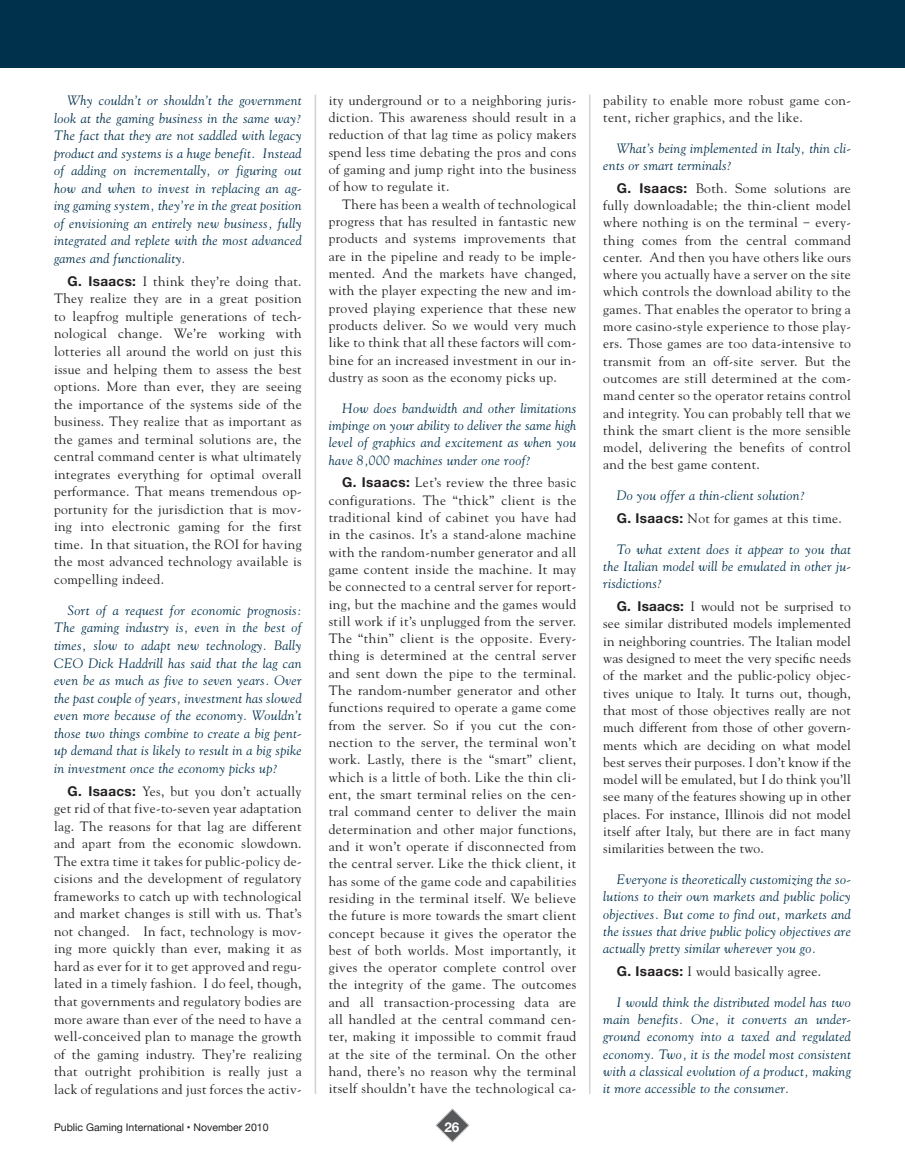
<style>
.page{position:relative;width:905px;height:1175px;background:#fff}
.page>*{position:absolute;margin:0;border:0;box-sizing:border-box;transform-origin:0 0}
.t1{font:13.5px/17.2px "Goudy";letter-spacing:.025em;color:#231f20;text-align:justify}
.t2{font:italic 13.5px/17.5px "Goudy";letter-spacing:.025em;color:#00314c;text-align:justify}
.t3{font:700 13.5px "Helvetica Neue";color:#fff}
.t4{font:10.5px "Helvetica Neue";color:#231f20}
.s1{font-family:"Helvetica Neue";font-weight:700}
.s2{font-family:"Helvetica Neue";font-weight:700;font-style:normal;color:#231f20}
.s3{font-style:normal;color:#231f20}
</style>
<div class="page">
<hr style="left:314px;top:94px;width:2px;height:1000px;background:#d1d2d4">
<hr style="left:589px;top:94px;width:1px;height:1000px;background:#d1d2d4">
<div style="left:0;top:0;width:904px;height:68px;background:#00314c"></div>
<svg style="left:435px;top:1108px;width:35px;height:34px"></svg>
<p class="t2" style="left:54px;top:91px;width:249px;text-indent:14px">Why couldn’t or shouldn’t the government look at the gaming business in the same way?<br>The fact that they are not saddled with legacy product and systems is a huge benefit. Instead of adding on incrementally, or figuring out how and when to invest in replacing an ag&shy;ing gaming system, they’re in the great position of envisioning an entirely new business, fully integrated and replete with the most advanced games and functionality.</p>
<p class="t1" style="left:54px;top:272px;width:249px;text-indent:14px"><span class="s1">G. Isaacs:</span> I think they’re doing that.<br>They realize they are in a great position to leapfrog multiple generations of tech&shy;nological change. We’re working with lotteries all around the world on just this issue and helping them to assess the best options. More than ever, they are seeing the importance of the systems side of the business. They realize that as important as the games and terminal solutions are, the central command center is what ultimately integrates everything for optimal overall performance. That means tremendous op&shy;portunity for the jurisdiction that is mov&shy;ing into electronic gaming for the first time. In that situation, the ROI for having the most advanced technology available is compelling indeed.</p>
<p class="t2" style="left:54px;top:601px;width:249px;text-indent:14px">Sort of a request for economic prognosis:<br>The gaming industry is, even in the best of times, slow to adapt new technology. Bally CEO Dick Haddrill has said that the lag can even be as much as five to seven years. Over the past couple of years, investment has slowed even more because of the economy. Wouldn’t those two things combine to create a big pent&shy;up demand that is likely to result in a big spike in investment once the economy picks up?</p>
<p class="t1" style="left:54px;top:781px;width:249px;text-indent:14px"><span class="s1">G. Isaacs:</span> Yes, but you don’t actually get rid of that five-to-seven year adaptation lag. The reasons for that lag are different and apart from the economic slowdown.<br>The extra time it takes for public-policy de&shy;cisions and the development of regulatory frameworks to catch up with technological and market changes is still with us. That’s not changed. In fact, technology is mov&shy;ing more quickly than ever, making it as hard as ever for it to get approved and regu&shy;lated in a timely fashion. I do feel, though, that governments and regulatory bodies are more aware than ever of the need to have a well-conceived plan to manage the growth of the gaming industry. They’re realizing that outright prohibition is really just a lack of regulations and just forces the activ-</p>
<p class="t1" style="left:328px;top:91px;width:249px">ity underground or to a neighboring juris&shy;diction. This awareness should result in a reduction of that lag time as policy makers spend less time debating the pros and cons of gaming and jump right into the business of how to regulate it.</p>
<p class="t1" style="left:328px;top:195px;width:249px;text-indent:14px">There has been a wealth of technological progress that has resulted in fantastic new products and systems improvements that are in the pipeline and ready to be imple&shy;mented. And the markets have changed, with the player expecting the new and im&shy;proved playing experience that these new products deliver. So we would very much like to think that all these factors will com&shy;bine for an increased investment in our in&shy;dustry as soon as the economy picks up.</p>
<p class="t2" style="left:328px;top:399px;width:249px;text-indent:14px">How does bandwidth and other limitations impinge on your ability to deliver the same high level of graphics and excitement as when you have 8,000 machines under one roof?</p>
<p class="t1" style="left:328px;top:473px;width:249px;text-indent:14px"><span class="s1">G. Isaacs:</span> Let’s review the three basic configurations. The “thick” client is the traditional kind of cabinet you have had in the casinos. It’s a stand-alone machine with the random-number generator and all game content inside the machine. It may be connected to a central server for report&shy;ing, but the machine and the games would still work if it’s unplugged from the server.<br>The “thin” client is the opposite. Every&shy;thing is determined at the central server and sent down the pipe to the terminal.<br>The random-number generator and other functions required to operate a game come from the server. So if you cut the con&shy;nection to the server, the terminal won’t work. Lastly, there is the “smart” client, which is a little of both. Like the thin cli&shy;ent, the smart terminal relies on the cen&shy;tral command center to deliver the main determination and other major functions, and it won’t operate if disconnected from the central server. Like the thick client, it has some of the game code and capabilities residing in the terminal itself. We believe the future is more towards the smart client concept because it gives the operator the best of both worlds. Most importantly, it gives the operator complete control over the integrity of the game. The outcomes and all transaction-processing data are all handled at the central command cen&shy;ter, making it impossible to commit fraud at the site of the terminal. On the other hand, there’s no reason why the terminal itself shouldn’t have the technological ca-</p>
<p class="t4" style="left:54px;top:1119px;width:216px">Public Gaming International • November 2010</p>
<p class="t3" style="left:444px;top:1116px;width:17px">26</p>
<p class="t1" style="left:603px;top:91px;width:249px">pability to enable more robust game con&shy;tent, richer graphics, and the like.</p>
<p class="t2" style="left:603px;top:139px;width:249px;text-indent:14px">What’s being implemented in Italy, thin cli&shy;ents or smart terminals?</p>
<p class="t1" style="left:603px;top:179px;width:249px;text-indent:14px"><span class="s1">G. Isaacs:</span> Both. Some solutions are fully downloadable; the thin-client model where nothing is on the terminal − every&shy;thing comes from the central command center. And then you have others like ours where you actually have a server on the site which controls the download ability to the games. That enables the operator to bring a more casino-style experience to those play&shy;ers. Those games are too data-intensive to transmit from an off-site server. But the outcomes are still determined at the com&shy;mand center so the operator retains control and integrity. You can probably tell that we think the smart client is the more sensible model, delivering the benefits of control and the best game content.</p>
<p class="t2" style="left:616px;top:484px;width:226px;line-height:22.6px">Do you offer a thin-client solution?<br><span class="s2">G. Isaacs:</span> <span class="s3">Not for games at this time.</span></p>
<p class="t2" style="left:603px;top:540px;width:249px;text-indent:14px">To what extent does it appear to you that the Italian model will be emulated in other ju&shy;risdictions?</p>
<p class="t1" style="left:603px;top:597px;width:249px;text-indent:14px"><span class="s1">G. Isaacs:</span> I would not be surprised to see similar distributed models implemented in neighboring countries. The Italian model was designed to meet the very specific needs of the market and the public-policy objec&shy;tives unique to Italy. It turns out, though, that most of those objectives really are not much different from those of other govern&shy;ments which are deciding on what model best serves their purposes. I don’t know if the model will be emulated, but I do think you’ll see many of the features showing up in other places. For instance, Illinois did not model itself after Italy, but there are in fact many similarities between the two.</p>
<p class="t2" style="left:603px;top:870px;width:249px;text-indent:14px">Everyone is theoretically customizing the so&shy;lutions to their own markets and public policy objectives. But come to find out, markets and the issues that drive public policy objectives are actually pretty similar wherever you go.</p>
<p class="t1" style="left:616px;top:962px;width:206px"><span class="s1">G. Isaacs:</span> I would basically agree.</p>
<p class="t2" style="left:603px;top:993px;width:249px;text-indent:14px">I would think the distributed model has two main benefits. One, it converts an under&shy;ground economy into a taxed and regulated economy. Two, it is the model most consistent with a classical evolution of a product, making it more accessible to the consumer.</p>
</div>
